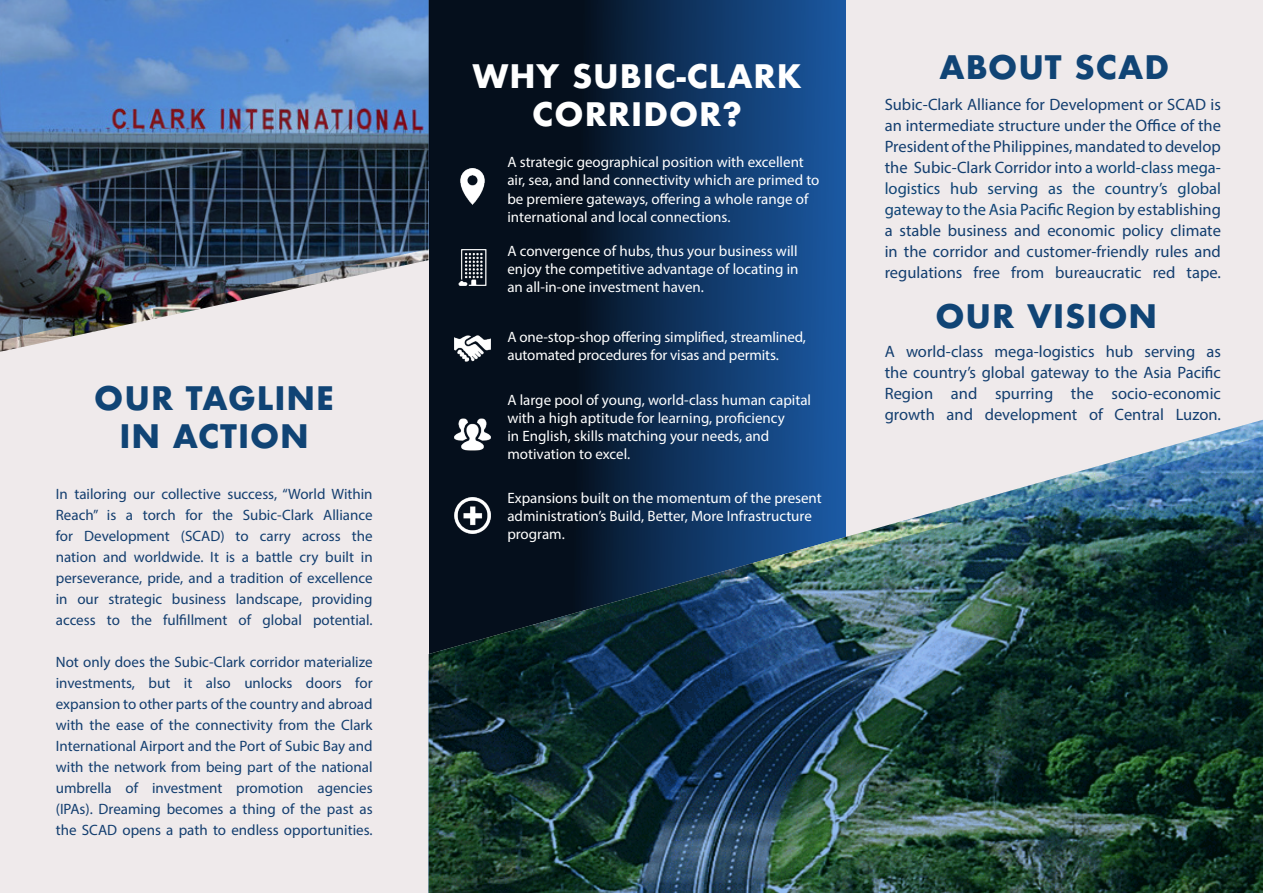
<style>
.page{position:relative;width:1263px;height:893px;background:#fff}
.page>*{position:absolute;margin:0;border:0;box-sizing:border-box;transform-origin:0 0}
.t1{font:700 31.5px "Futura";letter-spacing:.03em;color:#104475}
.t2{font:700 31.5px "Futura";letter-spacing:.03em;color:#fff}
.t3{font:16.5px/21px "Myriad Pro";color:#133e6f;text-align:justify}
.t4{font:15px/21px "Myriad Pro";color:#133e6f;text-align:justify}
.t5{font:15px/18px "Myriad Pro";color:#fff}
.s1{color:#104475}
</style>
<div class="page">
<svg style="left:428px;top:0;width:418px;height:433px;background:#0c294c"></svg>
<div style="left:0;top:182px;width:428px;height:711px;background:#efeaeb"></div>
<div style="left:846px;top:0;width:417px;height:682px;background:#efeaeb"></div>
<img style="left:429px;top:420px;width:834px;height:13px">
<img style="left:428px;top:433px;width:835px;height:460px">
<img style="left:0;top:0;width:430px;height:430px">
<img style="left:454px;top:168px;width:37px;height:36px">
<img style="left:454px;top:249px;width:37px;height:37px">
<img style="left:454px;top:330px;width:37px;height:36px">
<img style="left:454px;top:416px;width:37px;height:36px">
<img style="left:454px;top:497px;width:37px;height:37px">
<p class="t1" style="left:94px;top:376px;width:241px">OUR TAGLINE</p>
<p class="t1" style="left:120px;top:413px;width:191px">IN ACTION</p>
<p class="t4" style="left:56px;top:483px;width:318px">In tailoring our collective success, “World Within Reach” is a torch for the Subic-Clark Alliance for Development (SCAD) to carry across the nation and worldwide. It is a battle cry built in perseverance, pride, and a tradition of excellence in our strategic business landscape, providing access to the fulfillment of global potential.</p>
<p class="t4" style="left:56px;top:651px;width:318px">Not only does the Subic-Clark corridor materialize investments, but it also unlocks doors for expansion to other parts of the country and abroad with the ease of the connectivity from the Clark International Airport and the Port of Subic Bay and with the network from being part of the national umbrella of investment promotion agencies (IPAs). Dreaming becomes a thing of the past as the SCAD opens a path to endless opportunities.</p>
<p class="t2" style="left:472px;top:54px;width:331px">WHY SUBIC-CLARK</p>
<p class="t2" style="left:532px;top:91px;width:211px">CORRIDOR?</p>
<p class="t5" style="left:507px;top:153px;width:314px">A strategic geographical position with excellent air, sea, and land connectivity which are primed to be premiere gateways, offering a whole range of international and local connections.</p>
<p class="t5" style="left:507px;top:242px;width:293px;text-align:justify">A convergence of hubs, thus your business will enjoy the competitive advantage of locating in an all-in-one investment haven.</p>
<p class="t5" style="left:507px;top:327px;width:300px">A one-stop-shop offering simplified, streamlined, automated procedures for visas and permits.</p>
<p class="t5" style="left:507px;top:391px;width:305px">A large pool of young, world-class human capital with a high aptitude for learning, proficiency<br>in English, skills matching your needs, and motivation to excel.</p>
<p class="t5" style="left:507px;top:489px;width:316px">Expansions built on the momentum of the present administration’s Build, Better, More Infrastructure program.</p>
<p class="t1" style="left:939px;top:45px;width:231px">ABOUT SCAD</p>
<p class="t3" style="left:885px;top:93px;width:338px">Subic-Clark Alliance for Development or SCAD is an intermediate structure under the Office of the President of the Philippines, mandated to develop the Subic-Clark Corridor into <span class="s1">a world-class mega&shy;logistics hub serving as the country’s global gateway to the Asia Pacific Region by</span> establishing a stable business and economic policy climate in the corridor and customer-friendly rules and regulations free from bureaucratic red tape.</p>
<p class="t1" style="left:935px;top:294px;width:223px">OUR VISION</p>
<p class="t3" style="left:885px;top:340px;width:338px">A world-class mega-logistics hub serving as the country’s global gateway to the Asia Pacific Region and spurring the socio-economic growth and development of Central Luzon.</p>
</div>
